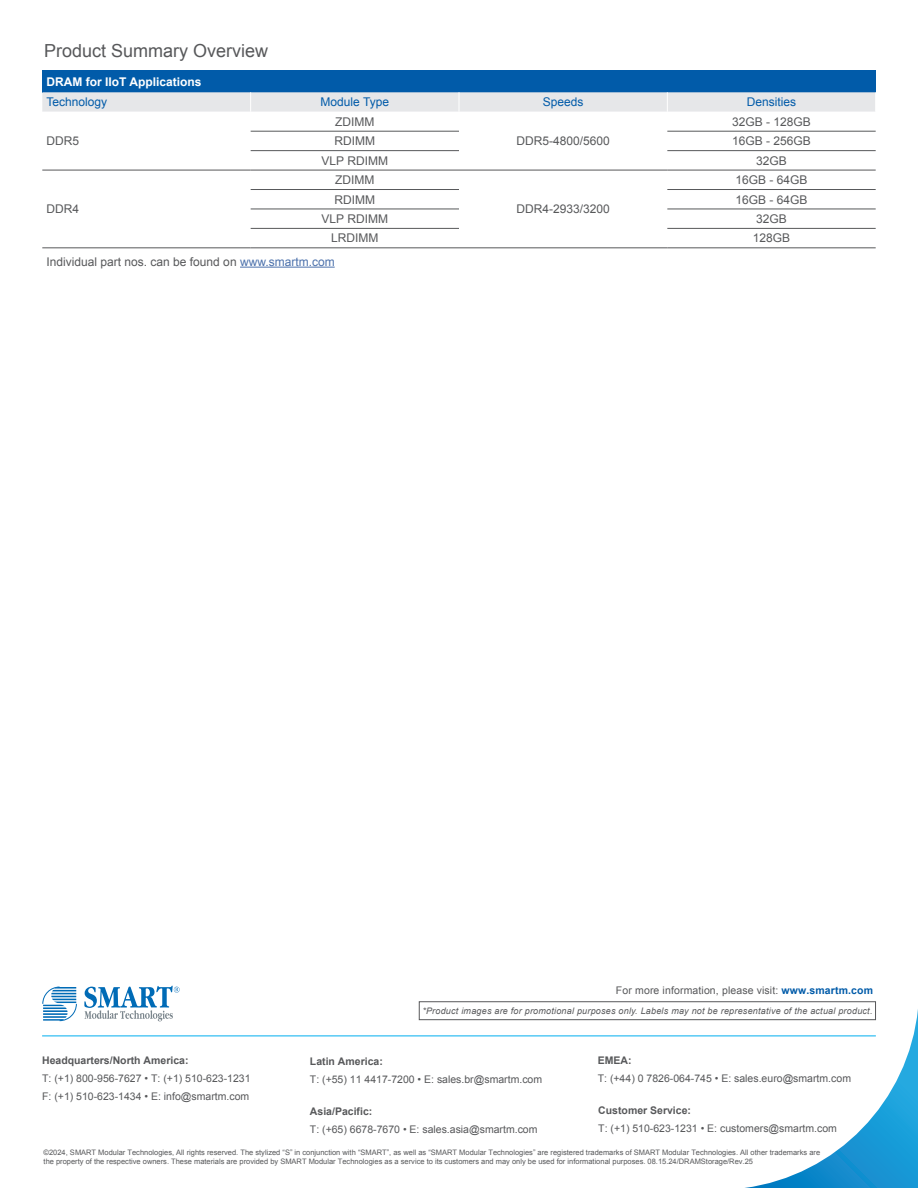
<style>
.page{position:relative;width:918px;height:1188px;background:#fff}
.page>*{position:absolute;margin:0;border:0;box-sizing:border-box;transform-origin:0 0}
.t1{font:18px "Arial";color:#57585a}
.t2{font:12px "Arial";color:#57585a}
.t3{font:12px "Arial";color:#015ba9}
.t4{font:700 12px "Arial";color:#fff}
.t5{font:10.5px/18px "Arial";color:#57585a}
.t6{font:700 10.5px "Arial";color:#57585a}
.t7{font:italic 9px "Arial";letter-spacing:.025em;color:#57585a}
.t8{font:7.5px/9px "Arial";color:#57585a}
.s1{color:#4d72ac}
.s2{font-weight:700;color:#015ba9}
</style>
<div class="page">
<svg style="left:42px;top:987px;width:35px;height:34px"></svg>
<svg style="left:84px;top:986px;width:96px;height:35px"></svg>
<hr style="left:42px;top:1036px;width:834px;height:1px;background:#00aeef">
<div style="left:419px;top:1002px;width:457px;height:18px;background:#fff;border:1px solid #57585a"></div>
<svg style="left:744px;top:1009px;width:174px;height:179px"></svg>
<div style="left:42px;top:70px;width:834px;height:22px;background:#015ba9"></div>
<svg style="left:42px;top:130px;width:834px;height:137px"></svg>
<svg style="left:42px;top:92px;width:834px;height:20px;background:#e3e5e8"></svg>
<hr style="left:42px;top:170px;width:209px;height:1px;background:#57585a">
<hr style="left:251px;top:170px;width:208px;height:1px;background:#57585a">
<hr style="left:459px;top:170px;width:208px;height:1px;background:#57585a">
<hr style="left:667px;top:170px;width:209px;height:1px;background:#57585a">
<hr style="left:251px;top:189px;width:208px;height:1px;background:#57585a">
<hr style="left:667px;top:189px;width:209px;height:1px;background:#57585a">
<hr style="left:251px;top:209px;width:208px;height:1px;background:#57585a">
<hr style="left:667px;top:209px;width:209px;height:1px;background:#57585a">
<hr style="left:251px;top:228px;width:208px;height:1px;background:#57585a">
<hr style="left:667px;top:228px;width:209px;height:1px;background:#57585a">
<hr style="left:42px;top:247px;width:209px;height:1px;background:#57585a">
<hr style="left:251px;top:247px;width:208px;height:1px;background:#57585a">
<hr style="left:459px;top:247px;width:208px;height:1px;background:#57585a">
<hr style="left:667px;top:247px;width:209px;height:1px;background:#57585a">
<hr style="left:251px;top:131px;width:208px;height:1px;background:#57585a">
<hr style="left:667px;top:131px;width:209px;height:1px;background:#57585a">
<hr style="left:251px;top:150px;width:208px;height:1px;background:#57585a">
<hr style="left:667px;top:150px;width:209px;height:1px;background:#57585a">
<hr style="left:240px;top:267px;width:95px;height:1px;background:#4d72ac">
<h1 class="t1" style="left:44px;top:39px;width:226px">Product Summary Overview</h1>
<h2 class="t4" style="left:47px;top:73px;width:156px">DRAM for IIoT Applications</h2>
<h2 class="t3" style="left:47px;top:94px;width:62px">Technology</h2>
<h2 class="t3" style="left:321px;top:94px;width:70px">Module Type</h2>
<h2 class="t3" style="left:543px;top:94px;width:42px">Speeds</h2>
<h2 class="t3" style="left:747px;top:94px;width:51px">Densities</h2>
<h2 class="t2" style="left:47px;top:133px;width:34px">DDR5</h2>
<h2 class="t2" style="left:732px;top:114px;width:80px">32GB - 128GB</h2>
<h2 class="t2" style="left:335px;top:114px;width:41px">ZDIMM</h2>
<h2 class="t2" style="left:516px;top:133px;width:95px">DDR5-4800/5600</h2>
<h2 class="t2" style="left:334px;top:133px;width:42px">RDIMM</h2>
<h2 class="t2" style="left:732px;top:133px;width:80px">16GB - 256GB</h2>
<h2 class="t2" style="left:322px;top:153px;width:68px">VLP RDIMM</h2>
<h2 class="t2" style="left:756px;top:153px;width:32px">32GB</h2>
<h2 class="t2" style="left:335px;top:172px;width:41px">ZDIMM</h2>
<h2 class="t2" style="left:736px;top:172px;width:74px">16GB - 64GB</h2>
<h2 class="t2" style="left:334px;top:192px;width:42px">RDIMM</h2>
<h2 class="t2" style="left:736px;top:192px;width:74px">16GB - 64GB</h2>
<h2 class="t2" style="left:322px;top:211px;width:68px">VLP RDIMM</h2>
<h2 class="t2" style="left:756px;top:211px;width:32px">32GB</h2>
<h2 class="t2" style="left:331px;top:230px;width:49px">LRDIMM</h2>
<h2 class="t2" style="left:753px;top:230px;width:39px">128GB</h2>
<h2 class="t2" style="left:47px;top:254px;width:290px">Individual part nos. can be found on <span class="s1">www.smartm.com</span></h2>
<h2 class="t2" style="left:516px;top:201px;width:95px">DDR4-2933/3200</h2>
<h2 class="t2" style="left:47px;top:201px;width:34px">DDR4</h2>
<h3 class="t5" style="left:616px;top:981px;width:259px">For more information, please visit: <span class="s2">www.smartm.com</span></h3>
<h3 class="t6" style="left:42px;top:1053px;width:148px">Headquarters/North America:</h3>
<h3 class="t5" style="left:42px;top:1069px;width:210px">T: (+1) 800-956-7627 • T: (+1) 510-623-1231<br>F: (+1) 510-623-1434 • E: info@smartm.com</h3>
<p class="t7" style="left:422px;top:1005px;width:452px">*Product images are for promotional purposes only. Labels may not be representative of the actual product.</p>
<h3 class="t6" style="left:310px;top:1054px;width:74px">Latin America:</h3>
<h3 class="t5" style="left:310px;top:1070px;width:234px">T: (+55) 11 4417-7200 • E: sales.br@smartm.com</h3>
<h3 class="t6" style="left:310px;top:1104px;width:64px">Asia/Pacific:</h3>
<h3 class="t5" style="left:310px;top:1120px;width:229px">T: (+65) 6678-7670 • E: sales.asia@smartm.com</h3>
<h3 class="t6" style="left:598px;top:1053px;width:35px">EMEA:</h3>
<h3 class="t5" style="left:598px;top:1069px;width:255px">T: (+44) 0 7826-064-745 • E: sales.euro@smartm.com</h3>
<h3 class="t6" style="left:598px;top:1104px;width:94px">Customer Service:</h3>
<h3 class="t5" style="left:598px;top:1120px;width:240px">T: (+1) 510-623-1231 • E: customers@smartm.com</h3>
<p class="t8" style="left:44px;top:1148px;width:778px">©2024, SMART Modular Technologies, All rights reserved. The stylized “S” in conjunction with “SMART”, as well as “SMART Modular Technologies” are registered trademarks of SMART Modular Technologies. All other trademarks are the property of the respective owners. These materials are provided by SMART Modular Technologies as a service to its customers and may only be used for informational purposes. 08.15.24/DRAMStorage/Rev.25</p>
</div>
